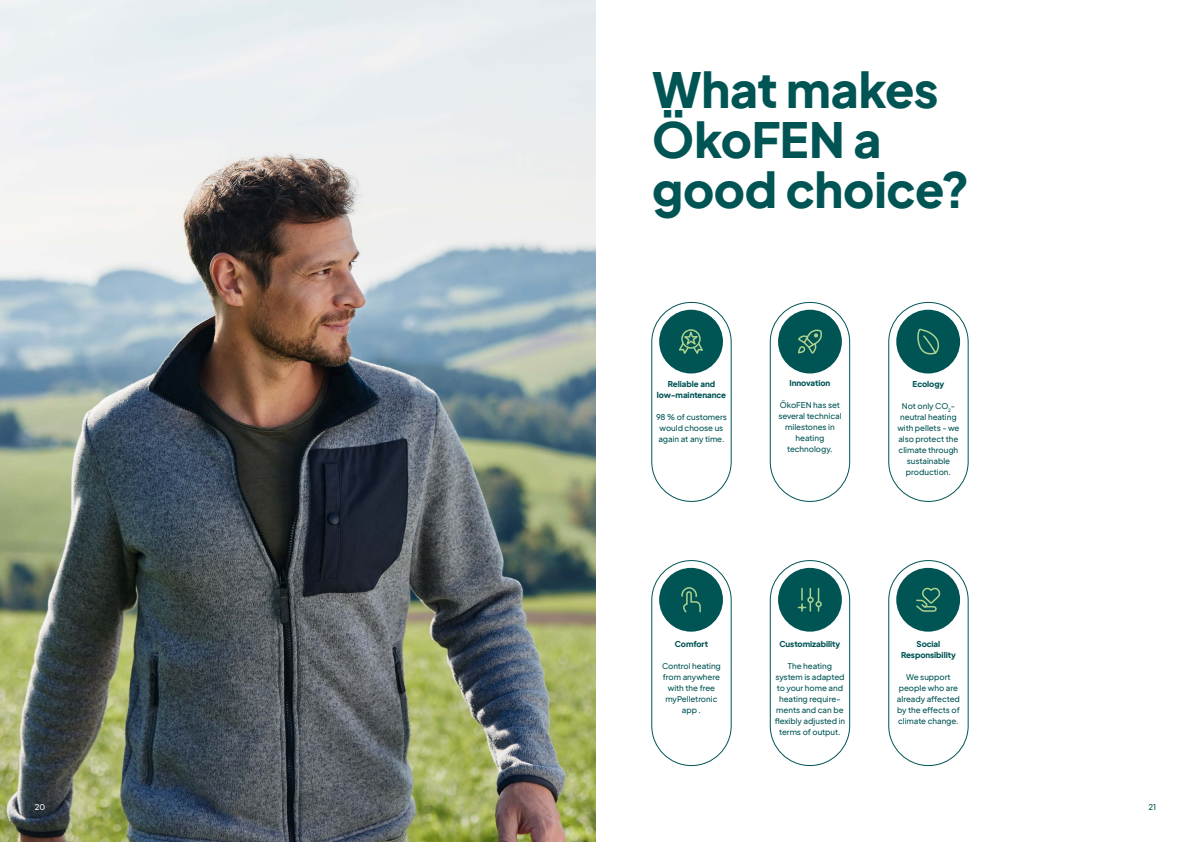
<style>
.page{position:relative;width:1191px;height:842px;background:#fff}
.page>*{position:absolute;margin:0;border:0;box-sizing:border-box;transform-origin:0 0}
.t1{font:800 48px/50px "Plus Jakarta Sans";letter-spacing:-.005em;color:#005454}
.t2{font:500 8px/11px "Plus Jakarta Sans";letter-spacing:-.005em;color:#005454;text-align:center}
.t3{font:800 8px/11px "Plus Jakarta Sans";letter-spacing:-.01em;color:#005454;text-align:center}
.t4{font:500 8px "Plus Jakarta Sans";color:#fff}
</style>
<div class="page">
<img style="left:0;top:0;width:595px;height:842px">
<div style="left:651px;top:302px;width:80px;height:200px;border:1px solid #005454;border-radius:40px"></div>
<div style="left:651px;top:560px;width:80px;height:206px;border:1px solid #005454;border-radius:40px"></div>
<div style="left:770px;top:302px;width:80px;height:200px;border:1px solid #005454;border-radius:40px"></div>
<div style="left:770px;top:560px;width:80px;height:206px;border:1px solid #005454;border-radius:40px"></div>
<div style="left:888px;top:302px;width:80px;height:200px;border:1px solid #005454;border-radius:40px"></div>
<div style="left:888px;top:560px;width:80px;height:206px;border:1px solid #005454;border-radius:40px"></div>
<div style="left:896px;top:310px;width:64px;height:63px;background:#005454;border-radius:50%"></div>
<svg style="left:917px;top:328px;width:22px;height:27px"></svg>
<div style="left:778px;top:310px;width:64px;height:63px;background:#005454;border-radius:50%"></div>
<svg style="left:798px;top:329px;width:24px;height:25px"></svg>
<div style="left:659px;top:310px;width:64px;height:63px;background:#005454;border-radius:50%"></div>
<svg style="left:679px;top:329px;width:24px;height:25px"></svg>
<div style="left:681px;top:329px;width:19px;height:20px;border:2px solid #abd190;border-radius:50%"></div>
<div style="left:659px;top:568px;width:64px;height:64px;background:#005454;border-radius:50%"></div>
<svg style="left:681px;top:587px;width:20px;height:26px"></svg>
<div style="left:778px;top:568px;width:64px;height:64px;background:#005454;border-radius:50%"></div>
<svg style="left:798px;top:588px;width:24px;height:23px"></svg>
<div style="left:896px;top:568px;width:64px;height:64px;background:#005454;border-radius:50%"></div>
<svg style="left:916px;top:587px;width:25px;height:25px"></svg>
<p class="t4" style="left:35px;top:800px;width:12px">20</p>
<h1 class="t1" style="left:652px;top:58px;width:319px">What makes<br>ÖkoFEN a good choice?</h1>
<p class="t3" style="left:657px;top:377px;width:71px">Reliable and low-maintenance</p>
<p class="t2" style="left:656px;top:411px;width:72px;text-align:left">98 % of customers would choose us again at any time.</p>
<p class="t3" style="left:789px;top:376px;width:42px">Innovation</p>
<p class="t2" style="left:778px;top:398px;width:65px">ÖkoFEN has set several technical milestones in heating technology.</p>
<p class="t3" style="left:912px;top:377px;width:33px">Ecology</p>
<p class="t2" style="left:897px;top:400px;width:64px">Not only CO<sub>2</sub>- neutral heating with pellets - we also protect the climate through sustainable production.</p>
<p class="t3" style="left:675px;top:637px;width:35px">Comfort</p>
<p class="t2" style="left:662px;top:659px;width:60px">Control heating from anywhere with the free myPelletronic app .</p>
<p class="t3" style="left:779px;top:637px;width:62px">Customizability</p>
<p class="t2" style="left:774px;top:659px;width:72px">The heating system is adapted to your home and heating require&shy;ments and can be flexibly adjusted in terms of output.</p>
<p class="t3" style="left:901px;top:637px;width:56px">Social<br>Responsibility</p>
<p class="t2" style="left:897px;top:670px;width:65px">We support people who are already affected by the effects of climate change.</p>
<p class="t2" style="left:1148px;top:801px;width:9px">21</p>
</div>
